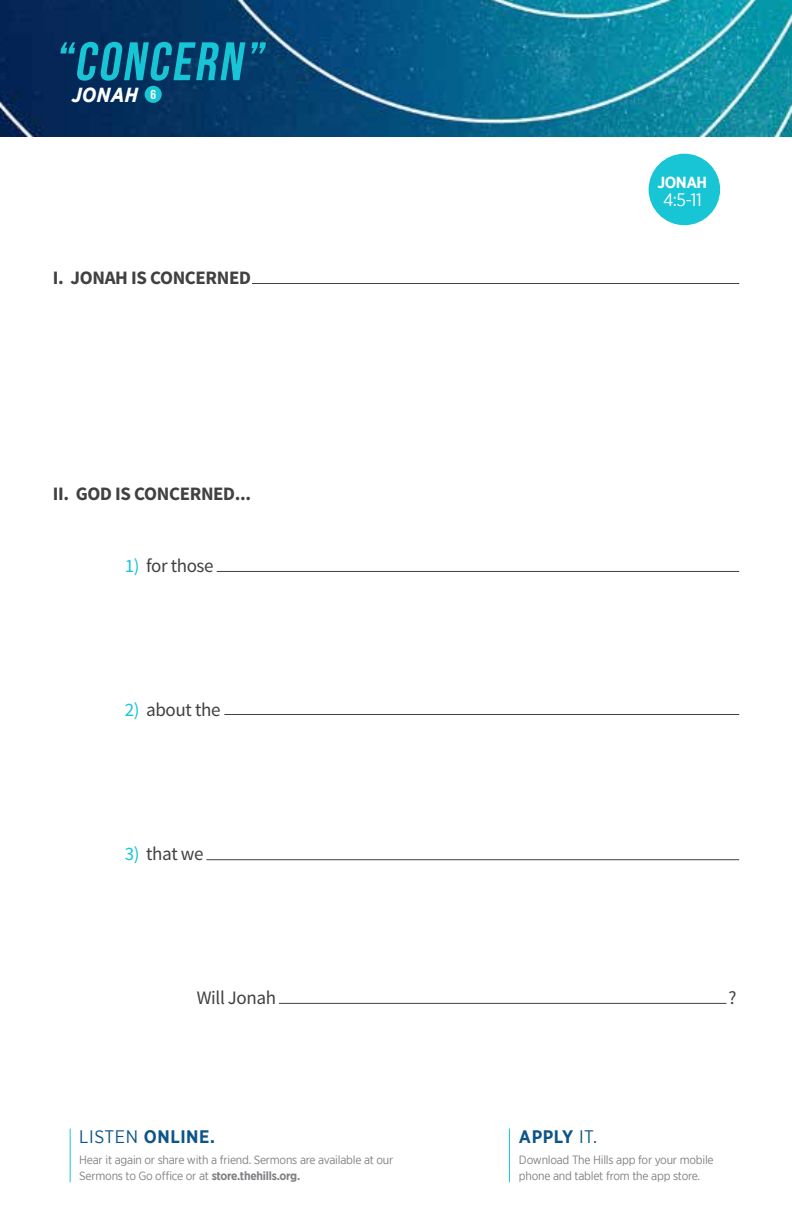
<style>
.page{position:relative;width:792px;height:1224px;background:#fff}
.page>*{position:absolute;margin:0;border:0;box-sizing:border-box;transform-origin:0 0}
.t1{font:italic 700 54.2px "Bebas Neue";color:#18c5d5}
.t2{font:italic 700 20.4px "Gotham Narrow";letter-spacing:.025em;color:#fff}
.t3{font:700 19px "Source Sans Pro";letter-spacing:-.02em;color:#414042}
.t4{font:19px "Source Sans Pro";letter-spacing:-.02em;color:#414042}
.t5{font:700 18px "Gotham Narrow";letter-spacing:.03em;color:#0d5587}
.t6{font:18px "Gotham Narrow";color:#fff}
.t7{font:700 16px "Gotham Narrow";letter-spacing:-.03em;color:#fff}
.t8{font:700 13px "Bebas Neue";color:#fff;scale:1.1 1}
.t9{font:12px/16px "Gotham Narrow";letter-spacing:-.02em;color:#808285}
.s1{color:#18c5d5}
.s2{font-weight:400}
.s3{font-weight:700}
</style>
<div class="page">
<img style="left:0;top:0;width:792px;height:137px">
<hr style="left:217px;top:571px;width:522px;height:1px;background:#414042">
<hr style="left:224px;top:714px;width:515px;height:1px;background:#414042">
<hr style="left:206px;top:859px;width:533px;height:1px;background:#414042">
<hr style="left:279px;top:1003px;width:447px;height:1px;background:#414042">
<hr style="left:252px;top:283px;width:487px;height:1px;background:#414042">
<div style="left:145px;top:86px;width:17px;height:17px;background:#18c5d5;border-radius:50%"></div>
<div style="left:649px;top:154px;width:71px;height:71px;background:#18c5d5;border-radius:50%"></div>
<hr style="left:70px;top:1129px;width:1px;height:53px;background:#18c5d5">
<hr style="left:509px;top:1129px;width:1px;height:53px;background:#18c5d5">
<h1 class="t1" style="left:54px;top:32px;width:219px">“CONCERN”</h1>
<p class="t8" style="left:150px;top:87px;width:7px">6</p>
<h2 class="t2" style="left:72px;top:82px;width:68px">JONAH</h2>
<h3 class="t3" style="left:53px;top:266px;width:200px">I. JONAH IS CONCERNED</h3>
<h3 class="t3" style="left:53px;top:482px;width:200px">II. GOD IS CONCERNED...</h3>
<h3 class="t4" style="left:125px;top:554px;width:90px"><span class="s1">1)</span> for those</h3>
<h3 class="t4" style="left:125px;top:698px;width:97px"><span class="s1">2)</span> about the</h3>
<h3 class="t4" style="left:125px;top:842px;width:80px"><span class="s1">3)</span> that we</h3>
<h3 class="t7" style="left:658px;top:172px;width:51px">Jonah</h3>
<h3 class="t6" style="left:663px;top:188px;width:40px">4:5-11</h3>
<h3 class="t4" style="left:197px;top:986px;width:81px">Will Jonah</h3>
<h3 class="t4" style="left:728px;top:986px;width:10px">?</h3>
<h3 class="t5" style="left:79px;top:1125px;width:137px"><span class="s2">LISTEN</span> ONLINE.</h3>
<h3 class="t5" style="left:519px;top:1125px;width:80px">APPLY <span class="s2">IT.</span></h3>
<p class="t9" style="left:79px;top:1152px;width:316px">Hear it again or share with a friend. Sermons are available at our<br>Sermons to Go office or at <span class="s3">store.thehills.org.</span></p>
<p class="t9" style="left:519px;top:1152px;width:196px">Download The Hills app for your mobile phone and tablet from the app store.</p>
</div>
